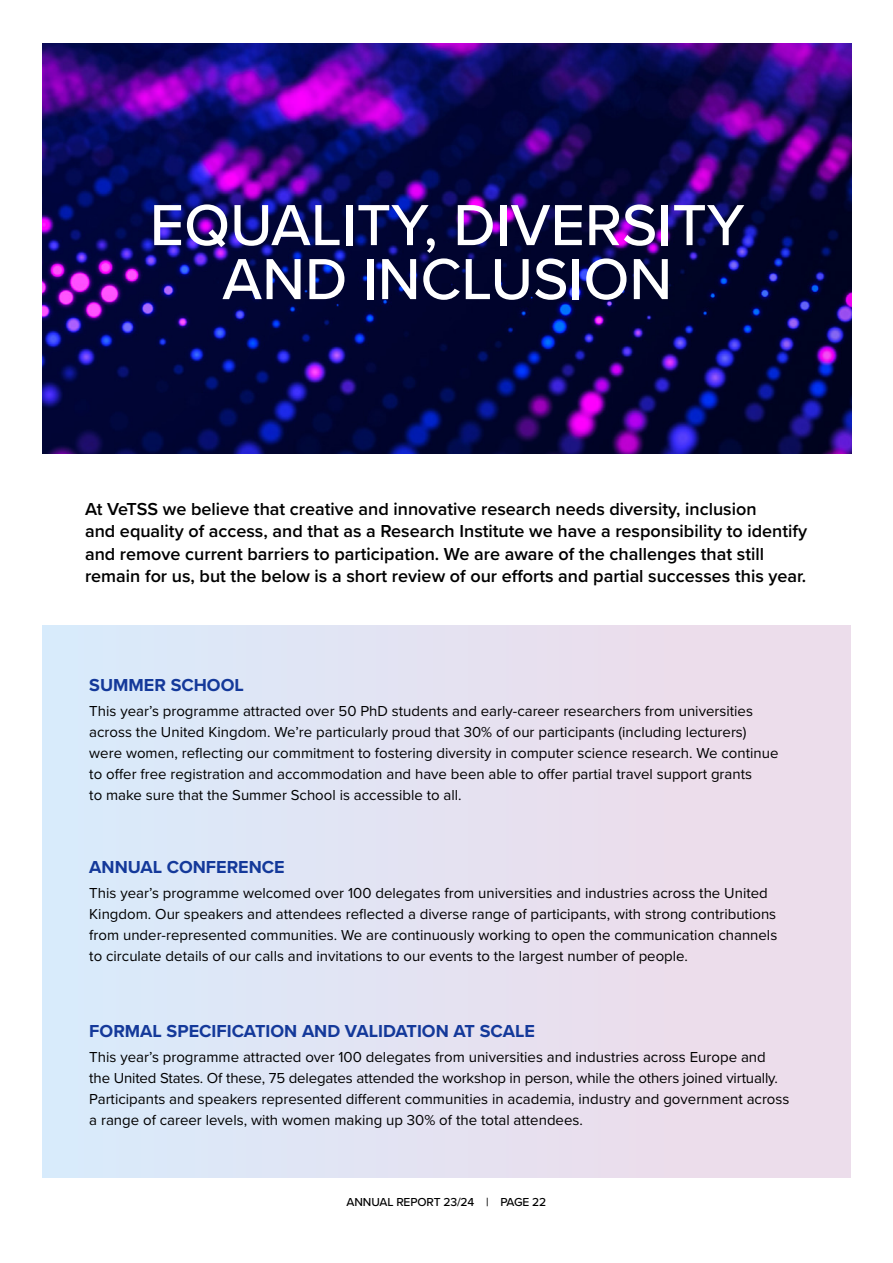
<style>
.page{position:relative;width:893px;height:1263px;background:#fff}
.page>*{position:absolute;margin:0;border:0;box-sizing:border-box;transform-origin:0 0}
.t1{font:500 60px/54px "Proxima Nova";color:#fff;text-align:center}
.t2{font:600 18px/22.5px "Proxima Nova";color:#000}
.t3{font:700 18px "Proxima Nova";color:#14399a}
.t4{font:15px/21px "Proxima Nova";color:#000}
.t5{font:500 12px "Proxima Nova";letter-spacing:-.01em;color:#000}
</style>
<div class="page">
<img style="left:43px;top:44px;width:809px;height:409px">
<div style="left:43px;top:625px;width:807px;height:553px;background:#e4e2f1"></div>
<p class="t1" style="left:150px;top:196px;width:596px">EQUALITY, DIVERSITY<br>AND INCLUSION</p>
<p class="t2" style="left:85px;top:497px;width:724px">At VeTSS we believe that creative and innovative research needs diversity, inclusion<br>and equality of access, and that as a Research Institute we have a responsibility to identify and remove current barriers to participation. We are aware of the challenges that still remain for us, but the below is a short review of our efforts and partial successes this year.</p>
<p class="t3" style="left:89px;top:671px;width:156px">SUMMER SCHOOL</p>
<p class="t4" style="left:89px;top:700px;width:691px">This year’s programme attracted over 50 PhD students and early-career researchers from universities across the United Kingdom. We’re particularly proud that 30% of our participants (including lecturers) were women, reflecting our commitment to fostering diversity in computer science research. We continue to offer free registration and accommodation and have been able to offer partial travel support grants<br>to make sure that the Summer School is accessible to all.</p>
<p class="t3" style="left:89px;top:853px;width:197px">ANNUAL CONFERENCE</p>
<p class="t4" style="left:89px;top:882px;width:689px">This year’s programme welcomed over 100 delegates from universities and industries across the United Kingdom. Our speakers and attendees reflected a diverse range of participants, with strong contributions from under-represented communities. We are continuously working to open the communication channels to circulate details of our calls and invitations to our events to the largest number of people.</p>
<p class="t3" style="left:89px;top:1017px;width:447px">FORMAL SPECIFICATION AND VALIDATION AT SCALE</p>
<p class="t4" style="left:89px;top:1046px;width:702px">This year’s programme attracted over 100 delegates from universities and industries across Europe and the United States. Of these, 75 delegates attended the workshop in person, while the others joined virtually.<br>Participants and speakers represented different communities in academia, industry and government across a range of career levels, with women making up 30% of the total attendees.</p>
<p class="t5" style="left:347px;top:1193px;width:201px">ANNUAL REPORT 23/24 | PAGE 22</p>
</div>
